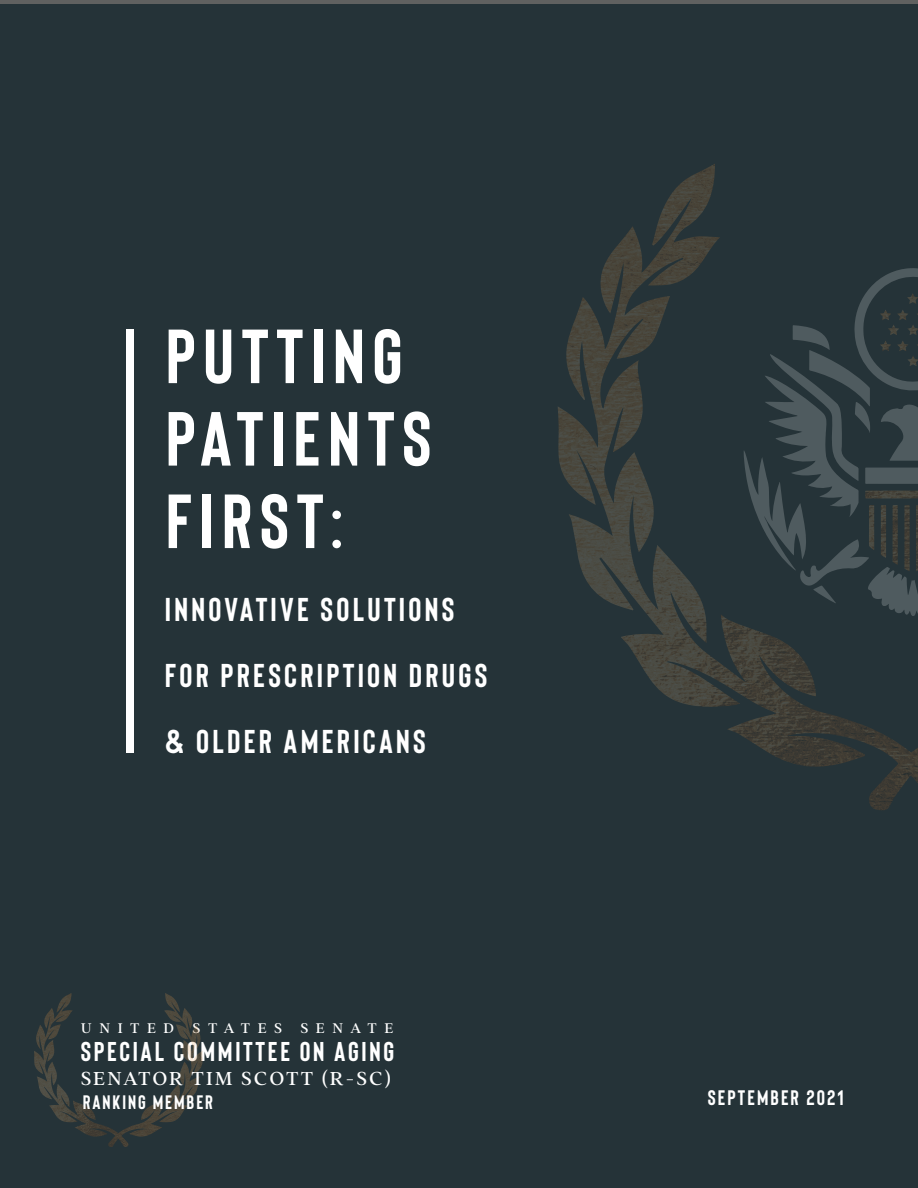
<style>
.page{position:relative;width:918px;height:1188px;background:#253338}
.page>*{position:absolute;margin:0;border:0;box-sizing:border-box;transform-origin:0 0}
.t1{font:700 76.5px/82.5px "Bison";letter-spacing:.1em;color:#fff}
.t2{font:700 33px/66px "Bison";letter-spacing:.1em;color:#fff}
.t3{font:700 27.15px "Bison";letter-spacing:.1em;color:#fff}
.t4{font:700 21px "Bison";letter-spacing:.1em;color:#fff}
.t5{font:20.55px "Addington CF";letter-spacing:.09em;color:#fff}
.t6{font:700 19.5px "Bison";letter-spacing:.1em;color:#fff}
.t7{font:15.45px "Addington CF";letter-spacing:.49em;color:#fff}
</style>
<div class="page">
<img style="left:45px;top:999px;width:148px;height:134px">
<div style="left:126px;top:330px;width:7px;height:423px;background:#fff"></div>
<img style="left:603px;top:188px;width:315px;height:564px">
<svg style="left:743px;top:268px;width:175px;height:348px"></svg>
<img style="left:865px;top:293px;width:53px;height:278px">
<hr style="left:0;top:0;width:918px;height:3px;background:#606160">
<h1 class="t1" style="left:166px;top:312px;width:267px">PUTTING<br>PATIENTS<br>FIRST:</h1>
<p class="t2" style="left:165px;top:575px;width:324px">INNOVATIVE SOLUTIONS<br>FOR PRESCRIPTION DRUGS &amp; OLDER AMERICANS</p>
<p class="t7" style="left:81px;top:1019px;width:314px">UNITED STATES SENATE</p>
<p class="t3" style="left:81px;top:1034px;width:315px">SPECIAL COMMITTEE ON AGING</p>
<p class="t5" style="left:81px;top:1066px;width:312px">SENATOR TIM SCOTT (R-SC)</p>
<p class="t6" style="left:83px;top:1089px;width:132px">RANKING MEMBER</p>
<p class="t4" style="left:708px;top:1085px;width:137px">SEPTEMBER 2021</p>
</div>
